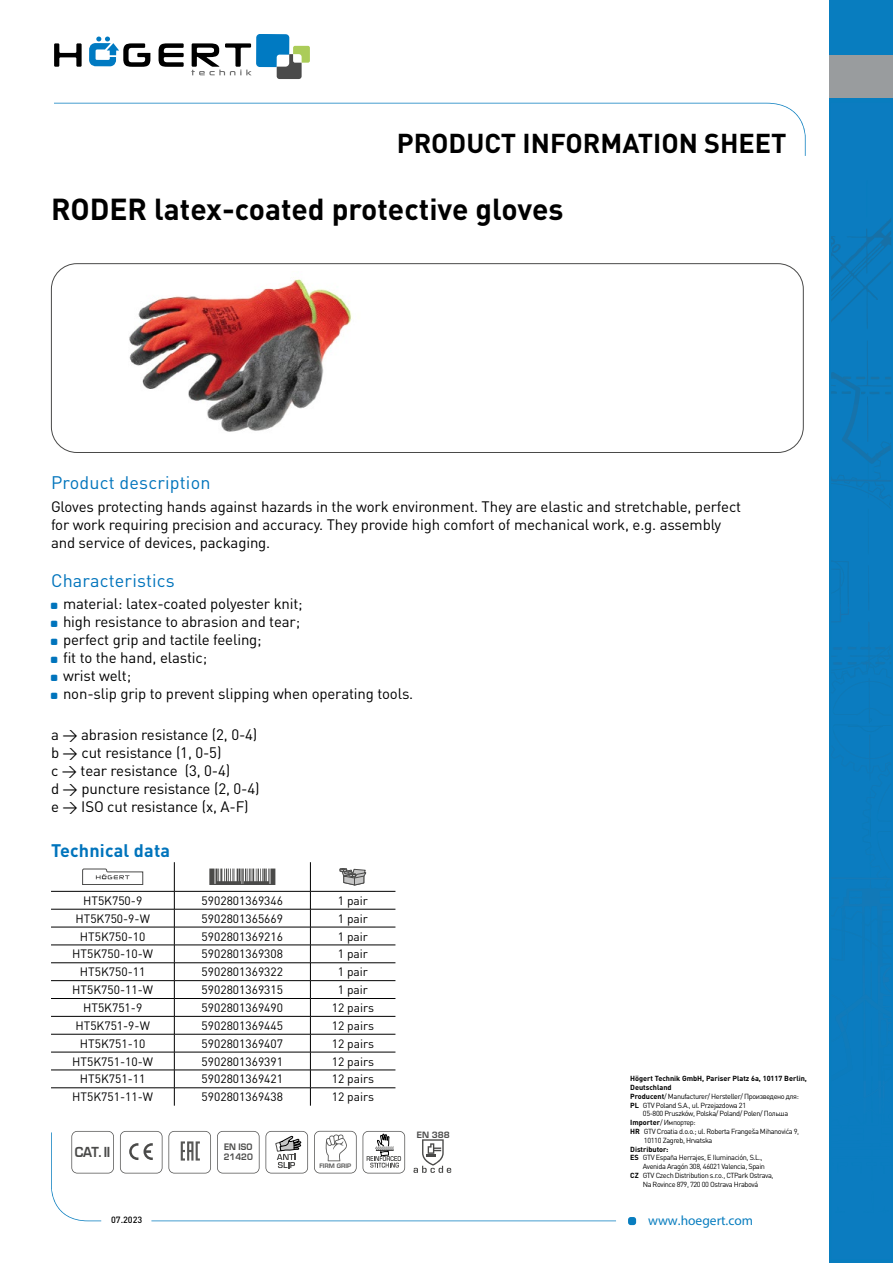
<style>
.page{position:relative;width:893px;height:1263px;background:#fff}
.page>*{position:absolute;margin:0;border:0;box-sizing:border-box;transform-origin:0 0}
.t1{font:700 30px "DIN Pro";color:#000}
.t2{font:700 27px "DIN Pro";color:#000}
.t3{font:18px "DIN Pro";letter-spacing:.01em;color:#0074bc}
.t4{font:700 18px "DIN Pro";letter-spacing:.01em;color:#0074bc}
.t5{font:15px/18px "DIN Pro";letter-spacing:-.01em;color:#000}
.t6{font:13.5px "Myriad Pro";color:#087dbf}
.t7{font:700 13.5px "Euromode";color:#4a4a49;scale:.93 1}
.t8{font:12px "DIN Pro";color:#000}
.t9{font:500 9px "DIN Pro";color:#000}
.t10{font:700 8.7px/10.5px "Euromode";color:#4a4a49;scale:.95 1}
.t11{font:700 8.55px "Euromode";color:#4a4a49}
.t12{font:7.35px "DIN Pro";letter-spacing:-.05em;color:#000}
.t13{font:700 7.35px "DIN Pro";color:#000}
.t14{font:700 6px "Euromode";color:#575756}
.s1{font-weight:700}
</style>
<div class="page">
<svg style="left:54px;top:43px;width:28px;height:24px"></svg>
<svg style="left:159px;top:43px;width:25px;height:24px"></svg>
<svg style="left:89px;top:37px;width:61px;height:30px"></svg>
<svg style="left:191px;top:34px;width:119px;height:45px"></svg>
<svg style="left:54px;top:103px;width:752px;height:53px"></svg>
<div style="left:628px;top:1217px;width:8px;height:8px;background:#087dbf;border-radius:3px"></div>
<svg style="left:51px;top:1132px;width:565px;height:89px"></svg>
<div style="left:830px;top:0;width:63px;height:1263px;background:#087dbf"></div>
<img style="left:831px;top:273px;width:50px;height:56px">
<img style="left:867px;top:222px;width:24px;height:44px">
<img style="left:831px;top:222px;width:56px;height:42px">
<svg style="left:831px;top:341px;width:60px;height:565px"></svg>
<img style="left:863px;top:906px;width:28px;height:76px">
<img style="left:831px;top:877px;width:60px;height:2px">
<img style="left:848px;top:647px;width:43px;height:3px">
<div style="left:830px;top:56px;width:63px;height:42px;background:#999c9e"></div>
<div style="left:51px;top:263px;width:753px;height:190px;border:1px solid #4a4a49;border-radius:26px"></div>
<hr style="left:51px;top:891px;width:123px;height:1px;background:#000">
<hr style="left:174px;top:891px;width:136px;height:1px;background:#000">
<hr style="left:310px;top:891px;width:85px;height:1px;background:#000">
<hr style="left:51px;top:909px;width:123px;height:1px;background:#000">
<hr style="left:174px;top:909px;width:136px;height:1px;background:#000">
<hr style="left:310px;top:909px;width:85px;height:1px;background:#000">
<hr style="left:51px;top:927px;width:123px;height:1px;background:#000">
<hr style="left:174px;top:927px;width:136px;height:1px;background:#000">
<hr style="left:310px;top:927px;width:85px;height:1px;background:#000">
<hr style="left:51px;top:945px;width:123px;height:1px;background:#000">
<hr style="left:174px;top:945px;width:136px;height:1px;background:#000">
<hr style="left:310px;top:945px;width:85px;height:1px;background:#000">
<hr style="left:51px;top:962px;width:123px;height:1px;background:#000">
<hr style="left:174px;top:962px;width:136px;height:1px;background:#000">
<hr style="left:310px;top:962px;width:85px;height:1px;background:#000">
<hr style="left:51px;top:980px;width:123px;height:1px;background:#000">
<hr style="left:174px;top:980px;width:136px;height:1px;background:#000">
<hr style="left:310px;top:980px;width:85px;height:1px;background:#000">
<hr style="left:51px;top:998px;width:123px;height:1px;background:#000">
<hr style="left:174px;top:998px;width:136px;height:1px;background:#000">
<hr style="left:310px;top:998px;width:85px;height:1px;background:#000">
<hr style="left:51px;top:1016px;width:123px;height:1px;background:#000">
<hr style="left:174px;top:1016px;width:136px;height:1px;background:#000">
<hr style="left:310px;top:1016px;width:85px;height:1px;background:#000">
<hr style="left:51px;top:1034px;width:123px;height:1px;background:#000">
<hr style="left:174px;top:1034px;width:136px;height:1px;background:#000">
<hr style="left:310px;top:1034px;width:85px;height:1px;background:#000">
<hr style="left:51px;top:1052px;width:123px;height:1px;background:#000">
<hr style="left:174px;top:1052px;width:136px;height:1px;background:#000">
<hr style="left:310px;top:1052px;width:85px;height:1px;background:#000">
<hr style="left:51px;top:1070px;width:123px;height:1px;background:#000">
<hr style="left:174px;top:1070px;width:136px;height:1px;background:#000">
<hr style="left:310px;top:1070px;width:85px;height:1px;background:#000">
<hr style="left:51px;top:1087px;width:123px;height:1px;background:#000">
<hr style="left:174px;top:1087px;width:136px;height:1px;background:#000">
<svg style="left:174px;top:862px;width:1px;height:244px"></svg>
<hr style="left:310px;top:1087px;width:85px;height:1px;background:#000">
<svg style="left:310px;top:862px;width:1px;height:244px"></svg>
<svg style="left:82px;top:868px;width:61px;height:17px"></svg>
<svg style="left:209px;top:868px;width:66px;height:17px"></svg>
<svg style="left:340px;top:868px;width:26px;height:18px"></svg>
<img style="left:129px;top:279px;width:223px;height:153px">
<svg style="left:71px;top:1131px;width:43px;height:42px"></svg>
<svg style="left:120px;top:1131px;width:42px;height:42px"></svg>
<svg style="left:168px;top:1131px;width:43px;height:42px"></svg>
<svg style="left:217px;top:1131px;width:43px;height:42px"></svg>
<svg style="left:266px;top:1131px;width:42px;height:42px"></svg>
<svg style="left:314px;top:1131px;width:43px;height:42px"></svg>
<svg style="left:363px;top:1131px;width:42px;height:42px"></svg>
<svg style="left:413px;top:1139px;width:38px;height:34px"></svg>
<h2 class="t2" style="left:397px;top:121px;width:391px">PRODUCT INFORMATION SHEET</h2>
<h1 class="t1" style="left:51px;top:184px;width:514px">RODER latex-coated protective gloves</h1>
<p class="t3" style="left:51px;top:471px;width:161px">Product description</p>
<p class="t5" style="left:51px;top:497px;width:692px">Gloves protecting hands against hazards in the work environment. They are elastic and stretchable, perfect for work requiring precision and accuracy. They provide high comfort of mechanical work, e.g. assembly and service of devices, packaging.</p>
<p class="t3" style="left:51px;top:568px;width:125px">Characteristics</p>
<p class="t5" style="left:63px;top:594px;width:352px">material: latex-coated polyester knit;<br>high resistance to abrasion and tear;<br>perfect grip and tactile feeling;<br>fit to the hand, elastic;<br>wrist welt;<br>non-slip grip to prevent slipping when operating tools.</p>
<p class="t5" style="left:51px;top:725px;width:210px">a → abrasion resistance (2, 0-4) b → cut resistance (1, 0-5)<br>c → tear resistance (3, 0-4)<br>d → puncture resistance (2, 0-4) e → ISO cut resistance (x, A-F)</p>
<p class="t4" style="left:51px;top:836px;width:121px">Technical data</p>
<p class="t8" style="left:83px;top:892px;width:61px">HT5K750-9</p>
<p class="t8" style="left:202px;top:892px;width:83px">5902801369346</p>
<p class="t8" style="left:338px;top:892px;width:32px">1 pair</p>
<p class="t8" style="left:75px;top:910px;width:76px">HT5K750-9-W</p>
<p class="t8" style="left:202px;top:910px;width:83px">5902801365669</p>
<p class="t8" style="left:338px;top:910px;width:32px">1 pair</p>
<p class="t8" style="left:80px;top:928px;width:67px">HT5K750-10</p>
<p class="t8" style="left:202px;top:928px;width:83px">5902801369216</p>
<p class="t8" style="left:338px;top:928px;width:32px">1 pair</p>
<p class="t8" style="left:72px;top:946px;width:82px">HT5K750-10-W</p>
<p class="t8" style="left:202px;top:946px;width:83px">5902801369308</p>
<p class="t8" style="left:338px;top:946px;width:32px">1 pair</p>
<p class="t8" style="left:80px;top:964px;width:67px">HT5K750-11</p>
<p class="t8" style="left:202px;top:964px;width:83px">5902801369322</p>
<p class="t8" style="left:338px;top:964px;width:32px">1 pair</p>
<p class="t8" style="left:72px;top:982px;width:82px">HT5K750-11-W</p>
<p class="t8" style="left:202px;top:982px;width:83px">5902801369315</p>
<p class="t8" style="left:338px;top:982px;width:32px">1 pair</p>
<p class="t8" style="left:83px;top:999px;width:61px">HT5K751-9</p>
<p class="t8" style="left:202px;top:999px;width:83px">5902801369490</p>
<p class="t8" style="left:332px;top:999px;width:44px">12 pairs</p>
<p class="t8" style="left:75px;top:1017px;width:76px">HT5K751-9-W</p>
<p class="t8" style="left:202px;top:1017px;width:83px">5902801369445</p>
<p class="t8" style="left:332px;top:1017px;width:44px">12 pairs</p>
<p class="t8" style="left:80px;top:1035px;width:67px">HT5K751-10</p>
<p class="t8" style="left:202px;top:1035px;width:83px">5902801369407</p>
<p class="t8" style="left:332px;top:1035px;width:44px">12 pairs</p>
<p class="t8" style="left:72px;top:1053px;width:82px">HT5K751-10-W</p>
<p class="t8" style="left:202px;top:1053px;width:83px">5902801369391</p>
<p class="t8" style="left:332px;top:1053px;width:44px">12 pairs</p>
<p class="t8" style="left:80px;top:1071px;width:67px">HT5K751-11</p>
<p class="t8" style="left:202px;top:1071px;width:83px">5902801369421</p>
<p class="t8" style="left:332px;top:1071px;width:44px">12 pairs</p>
<p class="t8" style="left:72px;top:1089px;width:82px">HT5K751-11-W</p>
<p class="t8" style="left:202px;top:1089px;width:83px">5902801369438</p>
<p class="t8" style="left:332px;top:1089px;width:44px">12 pairs</p>
<p class="t7" style="left:75px;top:1144px;width:39px">CAT. II</p>
<p class="t10" style="left:224px;top:1141px;width:32px">EN ISO<br>21420</p>
<p class="t14" style="left:319px;top:1162px;width:33px">FIRM GRIP</p>
<p class="t11" style="left:417px;top:1129px;width:34px">EN 388</p>
<p class="t13" style="left:630px;top:1072px;width:178px">Högert Technik GmbH, Pariser Platz 6a, 10117 Berlin,</p>
<p class="t13" style="left:630px;top:1081px;width:43px">Deutschland</p>
<p class="t12" style="left:630px;top:1091px;width:170px"><span class="s1">Producent</span>/ Manufacturer/ Hersteller/ Произведено для:</p>
<p class="t12" style="left:630px;top:1100px;width:117px"><span class="s1">PL</span> GTV Poland S.A., ul. Przejazdowa 21</p>
<p class="t12" style="left:643px;top:1109px;width:147px">05-800 Pruszków, Polska/ Poland/ Polen/ Польша</p>
<p class="t12" style="left:630px;top:1117px;width:67px"><span class="s1">Importer</span>/ Импортер:</p>
<p class="t12" style="left:630px;top:1126px;width:171px"><span class="s1">HR</span> GTV Croatia d.o.o.; ul. Roberta Frangeša Mihanovića 9,</p>
<p class="t12" style="left:644px;top:1135px;width:70px">10110 Zagreb, Hrvatska</p>
<p class="t13" style="left:630px;top:1143px;width:40px">Distributor:</p>
<p class="t12" style="left:630px;top:1153px;width:134px"><span class="s1">ES</span> GTV España Herrajes, E Iluminación, S.L.,</p>
<p class="t12" style="left:643px;top:1161px;width:124px">Avenida Aragón 308, 46021 Valencia, Spain</p>
<p class="t12" style="left:630px;top:1170px;width:145px"><span class="s1">CZ</span> GTV Czech Distribution s.r.o., CTPark Ostrava,</p>
<p class="t12" style="left:643px;top:1179px;width:117px">Na Rovince 879, 720 00 Ostrava Hrabová</p>
<p class="t9" style="left:111px;top:1213px;width:33px">07.2023</p>
<p class="t6" style="left:648px;top:1212px;width:107px">www.hoegert.com</p>
</div>
